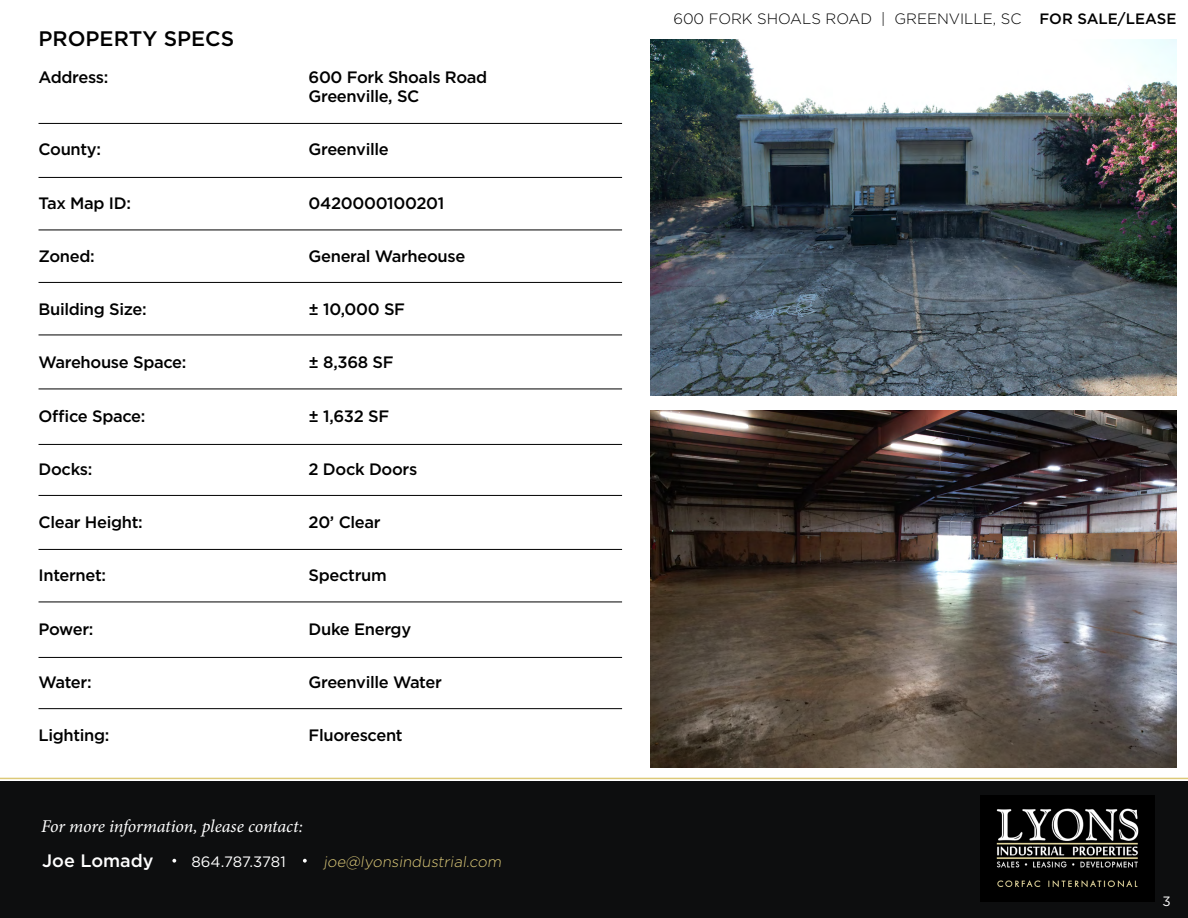
<style>
.page{position:relative;width:1188px;height:918px;background:#fff}
.page>*{position:absolute;margin:0;border:0;box-sizing:border-box;transform-origin:0 0}
.t1{font:500 21px "Gotham";color:#000}
.t2{font:italic 18px "Minion Pro";letter-spacing:-.01em;color:#fff}
.t3{font:500 18px "Gotham";color:#fff}
.t4{font:500 16.5px/19.5px "Gotham";letter-spacing:-.02em;color:#000}
.t5{font:300 15px "Gotham";color:#000}
.t6{font:300 15px "Gotham";color:#dcc978}
.t7{font:15px "Gotham";letter-spacing:-.01em;color:#fff}
.t8{font:13.5px "Gotham";color:#fff}
.s1{font-weight:500}
</style>
<div class="page">
<div style="left:0;top:781px;width:1188px;height:137px;background:#0d0e0f"></div>
<hr style="left:0;top:778px;width:1188px;height:1px;background:#dcc978">
<img style="left:980px;top:796px;width:175px;height:105px">
<svg style="left:172px;top:859px;width:4px;height:4px"></svg>
<svg style="left:303px;top:859px;width:4px;height:4px"></svg>
<img style="left:650px;top:39px;width:526px;height:356px">
<hr style="left:39px;top:123px;width:583px;height:1px;background:#000">
<hr style="left:39px;top:230px;width:583px;height:1px;background:#000">
<hr style="left:39px;top:335px;width:583px;height:1px;background:#000">
<hr style="left:39px;top:444px;width:583px;height:1px;background:#000">
<hr style="left:39px;top:602px;width:583px;height:1px;background:#000">
<hr style="left:39px;top:177px;width:583px;height:1px;background:#000">
<hr style="left:39px;top:282px;width:583px;height:1px;background:#000">
<hr style="left:39px;top:495px;width:583px;height:1px;background:#000">
<hr style="left:39px;top:549px;width:583px;height:1px;background:#000">
<img style="left:650px;top:411px;width:526px;height:356px">
<hr style="left:39px;top:657px;width:583px;height:1px;background:#000">
<hr style="left:39px;top:708px;width:583px;height:1px;background:#000">
<hr style="left:39px;top:389px;width:583px;height:1px;background:#000">
<p class="t1" style="left:39px;top:25px;width:197px">PROPERTY SPECS</p>
<p class="t4" style="left:39px;top:67px;width:71px">Address:</p>
<p class="t4" style="left:309px;top:67px;width:180px">600 Fork Shoals Road<br>Greenville, SC</p>
<p class="t4" style="left:39px;top:140px;width:64px">County:</p>
<p class="t4" style="left:309px;top:140px;width:82px">Greenville</p>
<p class="t4" style="left:39px;top:193px;width:94px">Tax Map ID:</p>
<p class="t4" style="left:309px;top:193px;width:137px">0420000100201</p>
<p class="t4" style="left:39px;top:246px;width:58px">Zoned:</p>
<p class="t4" style="left:309px;top:246px;width:158px">General Warheouse</p>
<p class="t4" style="left:39px;top:299px;width:110px">Building Size:</p>
<p class="t4" style="left:309px;top:299px;width:98px">± 10,000 SF</p>
<p class="t4" style="left:39px;top:353px;width:150px">Warehouse Space:</p>
<p class="t4" style="left:309px;top:353px;width:87px">± 8,368 SF</p>
<p class="t4" style="left:39px;top:406px;width:109px">Office Space:</p>
<p class="t4" style="left:309px;top:406px;width:82px">± 1,632 SF</p>
<p class="t4" style="left:39px;top:459px;width:55px">Docks:</p>
<p class="t4" style="left:309px;top:459px;width:110px">2 Dock Doors</p>
<p class="t4" style="left:39px;top:512px;width:106px">Clear Height:</p>
<p class="t4" style="left:309px;top:512px;width:74px">20’ Clear</p>
<p class="t4" style="left:39px;top:566px;width:69px">Internet:</p>
<p class="t4" style="left:309px;top:566px;width:80px">Spectrum</p>
<p class="t4" style="left:39px;top:619px;width:56px">Power:</p>
<p class="t4" style="left:309px;top:619px;width:104px">Duke Energy</p>
<p class="t4" style="left:39px;top:672px;width:55px">Water:</p>
<p class="t4" style="left:309px;top:672px;width:135px">Greenville Water</p>
<p class="t4" style="left:39px;top:725px;width:72px">Lighting:</p>
<p class="t4" style="left:309px;top:725px;width:96px">Fluorescent</p>
<p class="t2" style="left:41px;top:814px;width:263px">For more information, please contact:</p>
<p class="t3" style="left:42px;top:849px;width:113px">Joe Lomady</p>
<p class="t7" style="left:191px;top:852px;width:96px">864.787.3781</p>
<p class="t6" style="left:324px;top:852px;width:182px">joe@lyonsindustrial.com</p>
<p class="t5" style="left:673px;top:9px;width:505px">600 FORK SHOALS ROAD | GREENVILLE, SC <span class="s1">FOR SALE/LEASE</span></p>
<p class="t8" style="left:1163px;top:893px;width:10px">3</p>
</div>
